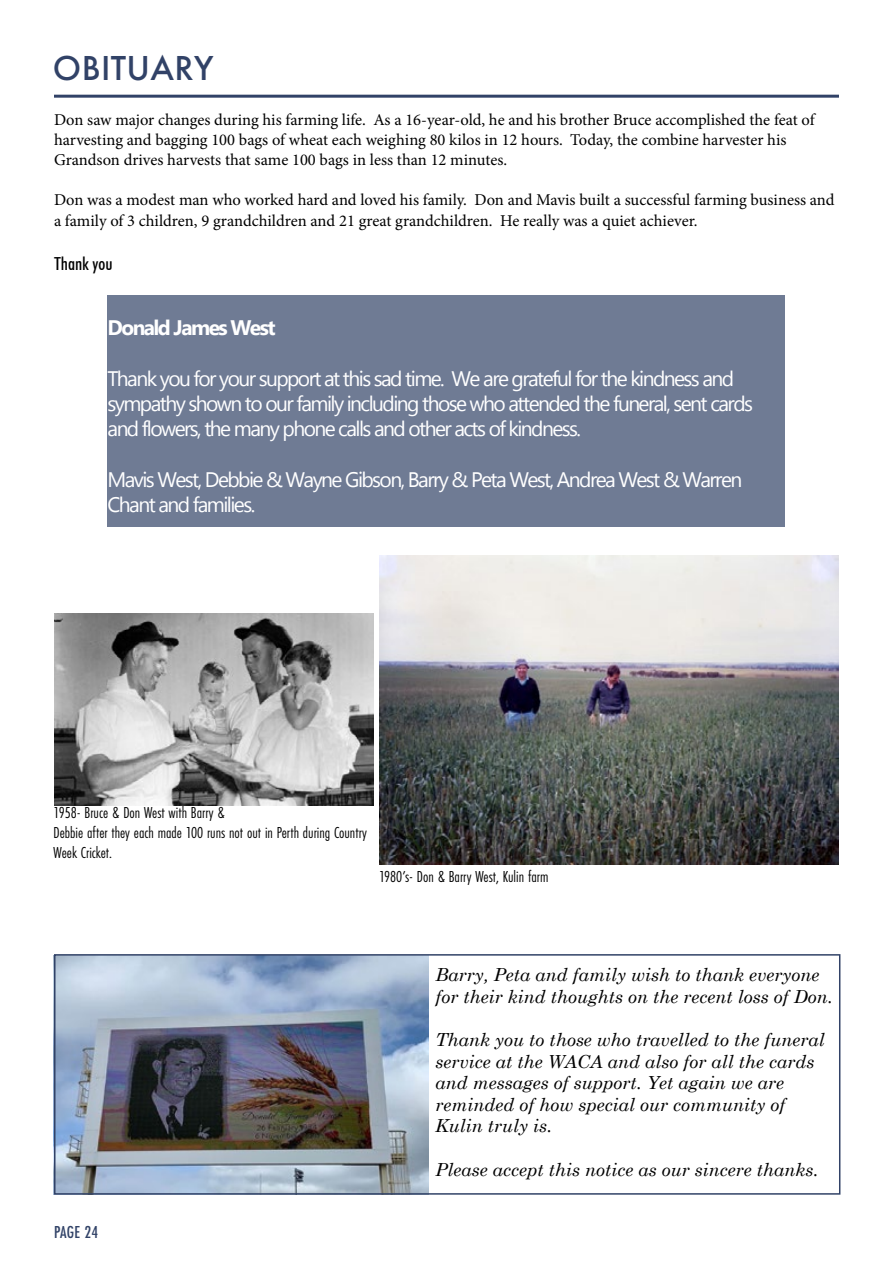
<style>
.page{position:relative;width:893px;height:1263px;background:#fff}
.page>*{position:absolute;margin:0;border:0;box-sizing:border-box;transform-origin:0 0}
.t1{font:500 36px "Futura PT";letter-spacing:.01em;color:#314267}
.t2{font:21px/25.2px "Gadugi";letter-spacing:-.075em;color:#fff}
.t3{font:700 21px "Gadugi";letter-spacing:-.075em;color:#fff}
.t4{font:italic 18px/21.6px "Century Schoolbook";color:#000}
.t5{font:500 condensed 18px "Futura BT";color:#000}
.t6{font:500 18px "Futura PT Cond";letter-spacing:.005em;color:#314267}
.t7{font:16.5px/19.8px "Minion Pro";color:#000}
.t8{font:16.5px/19.8px "Futura PT Cond";color:#000}
</style>
<div class="page">
<img style="left:57px;top:957px;width:371px;height:235px">
<hr style="left:54px;top:95px;width:785px;height:3px;background:#314267">
<div style="left:108px;top:295px;width:677px;height:231px;background:#6f7b94"></div>
<img style="left:54px;top:613px;width:320px;height:193px">
<img style="left:379px;top:555px;width:460px;height:309px">
<div style="left:54px;top:954px;width:786px;height:241px;border:2px solid #314267"></div>
<h1 class="t1" style="left:53px;top:46px;width:162px">OBITUARY</h1>
<p class="t7" style="left:54px;top:110px;width:762px">Don saw major changes during his farming life. As a 16-year-old, he and his brother Bruce accomplished the feat of harvesting and bagging 100 bags of wheat each weighing 80 kilos in 12 hours. Today, the combine harvester his<br>Grandson drives harvests that same 100 bags in less than 12 minutes.</p>
<p class="t7" style="left:54px;top:189px;width:782px;line-height:21.6px">Don was a modest man who worked hard and loved his family. Don and Mavis built a successful farming business and a family of 3 children, 9 grandchildren and 21 great grandchildren. He really was a quiet achiever.</p>
<p class="t5" style="left:54px;top:252px;width:60px">Thank you</p>
<p class="t3" style="left:108px;top:315px;width:170px">Donald James West</p>
<p class="t2" style="left:108px;top:366px;width:647px">Thank you for your support at this sad time. We are grateful for the kindness and sympathy shown to our family including those who attended the funeral, sent cards and flowers, the many phone calls and other acts of kindness.</p>
<p class="t2" style="left:108px;top:466px;width:636px">Mavis West, Debbie &amp; Wayne Gibson, Barry &amp; Peta West, Andrea West &amp; Warren<br>Chant and families.</p>
<p class="t8" style="left:54px;top:803px;width:315px">1958- Bruce &amp; Don West with Barry &amp;<br>Debbie after they each made 100 runs not out in Perth during Country<br>Week Cricket.</p>
<p class="t8" style="left:379px;top:866px;width:171px">1980’s- Don &amp; Barry West, Kulin farm</p>
<p class="t6" style="left:54px;top:1221px;width:46px">PAGE 24</p>
<p class="t4" style="left:436px;top:963px;width:399px">Barry, Peta and family wish to thank everyone for their kind thoughts on the recent loss of Don.</p>
<p class="t4" style="left:436px;top:1028px;width:391px">Thank you to those who travelled to the funeral service at the WACA and also for all the cards and messages of support. Yet again we are reminded of how special our community of Kulin truly is.</p>
<p class="t4" style="left:436px;top:1157px;width:384px">Please accept this notice as our sincere thanks.</p>
</div>
